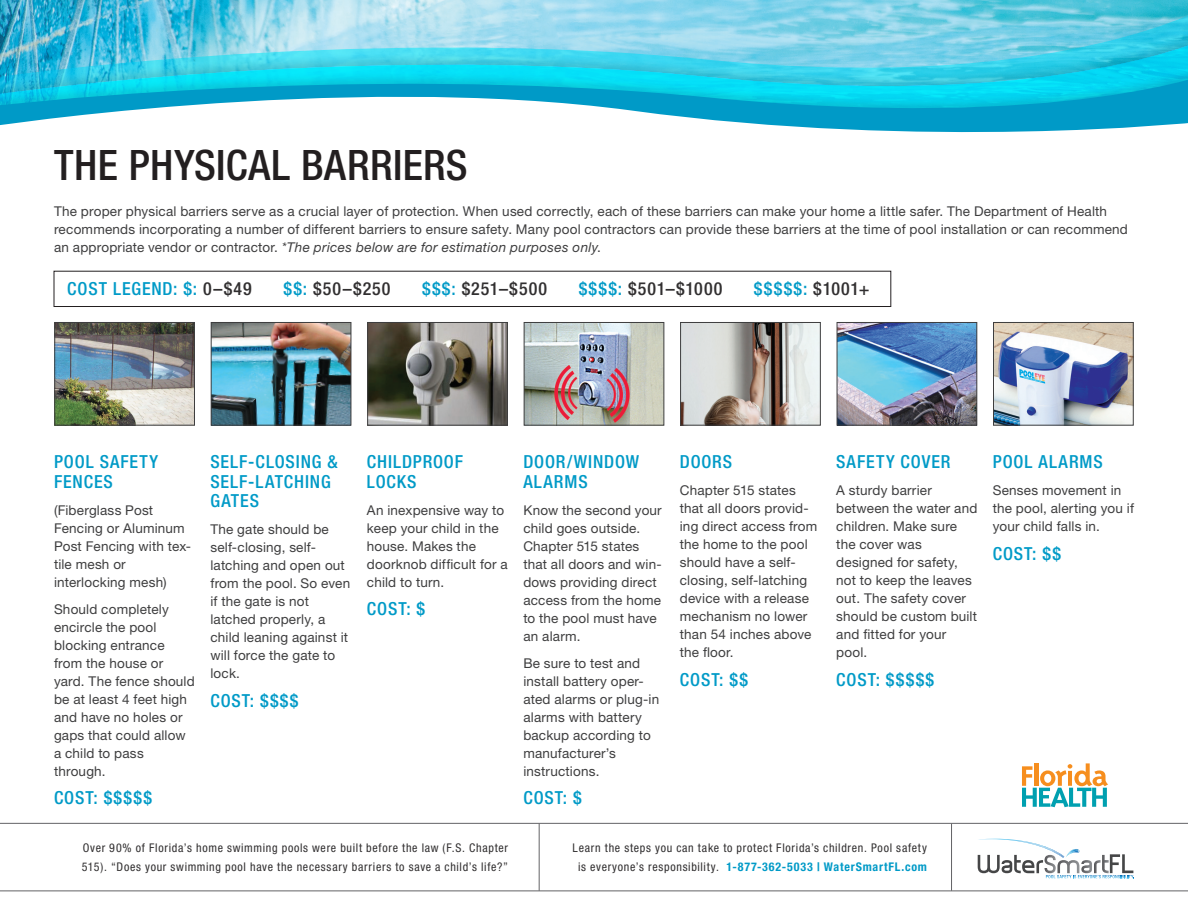
<style>
.page{position:relative;width:1188px;height:918px;background:#fff}
.page>*{position:absolute;margin:0;border:0;box-sizing:border-box;transform-origin:0 0}
.Heading_1{font:500 condensed 42px "Helvetica Neue LT Std";letter-spacing:.01em;color:#231f20}
.Heading_2_-_Barriers{font:500 condensed 18px/19.5px "Helvetica Neue LT Std";letter-spacing:.05em;color:#009ac7}
.Heading_2{font:500 condensed 18px "Helvetica Neue LT Std";letter-spacing:.055em;color:#312f30}
.Heading_2-2{font:500 condensed 18px "Helvetica Neue LT Std";letter-spacing:.05em;color:#009ac7}
.Normal_-_First_Line{font:13.5px/18px "Helvetica Neue LT Std";letter-spacing:.015em;color:#3e3e3f}
.Learn_the_steps{font:condensed 12px/19.5px "Helvetica Neue LT Std";letter-spacing:.06em;color:#312f30;text-align:center}
.s1{font-style:italic}
.s2{color:#312f30}
.s3{color:#009ac7}
.s4{font-weight:700;color:#009ac7}
</style>
<div class="page">
<svg style="left:0;top:2px;width:1188px;height:21px;background:#7acee5"></svg>
<div style="left:0;top:23px;width:1188px;height:124px;background:#231f20;opacity:.2"></div>
<svg style="left:0;top:34px;width:1188px;height:26px;background:#70d1e9"></svg>
<div style="left:0;top:60px;width:1188px;height:87px;background:#231f20;opacity:.15"></div>
<svg style="left:0;top:62px;width:1188px;height:9px;background:#33cfe8"></svg>
<svg style="left:0;top:71px;width:1188px;height:355px"></svg>
<hr style="left:0;top:823px;width:1188px;height:1px;background:#636366">
<hr style="left:0;top:891px;width:1188px;height:1px;background:#636366">
<hr style="left:951px;top:824px;width:1px;height:67px;background:#636366">
<hr style="left:539px;top:824px;width:1px;height:67px;background:#636366">
<svg style="left:978px;top:839px;width:156px;height:40px"></svg>
<svg style="left:1022px;top:763px;width:86px;height:44px"></svg>
<img style="left:56px;top:324px;width:137px;height:100px">
<div style="left:54px;top:322px;width:141px;height:104px;border:1px solid #3e3e3f"></div>
<img style="left:213px;top:324px;width:136px;height:100px">
<div style="left:211px;top:322px;width:140px;height:104px;border:1px solid #3e3e3f"></div>
<img style="left:369px;top:324px;width:137px;height:100px">
<div style="left:367px;top:322px;width:141px;height:104px;border:1px solid #3e3e3f"></div>
<img style="left:526px;top:324px;width:136px;height:100px">
<div style="left:524px;top:322px;width:140px;height:104px;border:1px solid #3e3e3f"></div>
<img style="left:682px;top:324px;width:137px;height:100px">
<div style="left:680px;top:322px;width:141px;height:104px;border:1px solid #3e3e3f"></div>
<img style="left:839px;top:324px;width:136px;height:100px">
<div style="left:837px;top:322px;width:140px;height:104px;border:1px solid #3e3e3f"></div>
<img style="left:995px;top:324px;width:137px;height:100px">
<div style="left:993px;top:322px;width:141px;height:104px;border:1px solid #3e3e3f"></div>
<div style="left:54px;top:271px;width:837px;height:36px;border:1px solid #231f20"></div>
<p class="Heading_1" style="left:54px;top:140px;width:415px">THE PHYSICAL BARRIERS</p>
<p class="Normal_-_First_Line" style="left:54px;top:202px;width:1075px">The proper physical barriers serve as a crucial layer of protection. When used correctly, each of these barriers can make your home a little safer. The Department of Health recommends incorporating a number of different barriers to ensure safety. Many pool contractors can provide these barriers at the time of pool installation or can recommend an appropriate vendor or contractor. <span class="s1">*The prices below are for estimation purposes only</span>.</p>
<p class="Heading_2-2" style="left:67px;top:278px;width:186px">COST LEGEND: $: <span class="s2">0–$49</span></p>
<p class="Heading_2" style="left:284px;top:278px;width:109px"><span class="s3">$$:</span> $50–$250</p>
<p class="Heading_2" style="left:422px;top:278px;width:126px"><span class="s3">$$$:</span> $251–$500</p>
<p class="Heading_2" style="left:579px;top:278px;width:145px"><span class="s3">$$$$:</span> $501–$1000</p>
<p class="Heading_2-2" style="left:754px;top:278px;width:117px">$$$$$: <span class="s2">$1001+</span></p>
<p class="Heading_2_-_Barriers" style="left:54px;top:452px;width:106px">POOL SAFETY<br>FENCES</p>
<p class="Normal_-_First_Line" style="left:54px;top:501px;width:139px">(Fiberglass Post<br>Fencing or Aluminum<br>Post Fencing with tex&shy;tile mesh or interlocking mesh)</p>
<p class="Normal_-_First_Line" style="left:54px;top:600px;width:142px">Should completely encircle the pool blocking entrance from the house or yard. The fence should be at least 4 feet high and have no holes or gaps that could allow a child to pass through.</p>
<p class="Heading_2_-_Barriers" style="left:54px;top:788px;width:99px">COST: $$$$$</p>
<p class="Heading_2_-_Barriers" style="left:210px;top:452px;width:129px">SELF-CLOSING &amp;<br>SELF-LATCHING<br>GATES</p>
<p class="Normal_-_First_Line" style="left:210px;top:520px;width:141px">The gate should be self-closing, self&shy;latching and open out from the pool. So even if the gate is not latched properly, a child leaning against it will force the gate to lock.</p>
<p class="Heading_2_-_Barriers" style="left:210px;top:690px;width:90px">COST: $$$$</p>
<p class="Heading_2_-_Barriers" style="left:367px;top:452px;width:98px">CHILDPROOF<br>LOCKS</p>
<p class="Normal_-_First_Line" style="left:367px;top:501px;width:142px">An inexpensive way to keep your child in the house. Makes the doorknob difficult for a child to turn.</p>
<p class="Heading_2_-_Barriers" style="left:367px;top:599px;width:60px">COST: $</p>
<p class="Learn_the_steps" style="left:82px;top:838px;width:428px;text-align:left">Over 90% of Florida’s home swimming pools were built before the law (F.S. Chapter<br>515). “Does your swimming pool have the necessary barriers to save a child’s life?”</p>
<p class="Heading_2_-_Barriers" style="left:523px;top:452px;width:117px">DOOR/WINDOW<br>ALARMS</p>
<p class="Normal_-_First_Line" style="left:523px;top:501px;width:140px">Know the second your child goes outside.<br>Chapter 515 states that all doors and win&shy;dows providing direct access from the home to the pool must have an alarm.</p>
<p class="Normal_-_First_Line" style="left:523px;top:654px;width:137px">Be sure to test and install battery oper&shy;ated alarms or plug-in alarms with battery backup according to manufacturer’s instructions.</p>
<p class="Heading_2_-_Barriers" style="left:523px;top:788px;width:60px">COST: $</p>
<p class="Heading_2_-_Barriers" style="left:680px;top:452px;width:54px">DOORS</p>
<p class="Normal_-_First_Line" style="left:680px;top:481px;width:139px">Chapter 515 states that all doors provid&shy;ing direct access from the home to the pool should have a self&shy;closing, self-latching device with a release mechanism no lower than 54 inches above the floor.</p>
<p class="Heading_2_-_Barriers" style="left:680px;top:669px;width:70px">COST: $$</p>
<p class="Heading_2_-_Barriers" style="left:836px;top:452px;width:116px">SAFETY COVER</p>
<p class="Normal_-_First_Line" style="left:836px;top:481px;width:143px">A sturdy barrier between the water and children. Make sure the cover was designed for safety, not to keep the leaves out. The safety cover should be custom built and fitted for your pool.</p>
<p class="Heading_2_-_Barriers" style="left:836px;top:669px;width:99px">COST: $$$$$</p>
<p class="Learn_the_steps" style="left:573px;top:838px;width:356px">Learn the steps you can take to protect Florida’s children. Pool safety is everyone’s responsibility. <span class="s4">1-877-362-5033 | WaterSmartFL.com</span></p>
<p class="Heading_2_-_Barriers" style="left:993px;top:452px;width:112px">POOL ALARMS</p>
<p class="Normal_-_First_Line" style="left:993px;top:481px;width:143px">Senses movement in the pool, alerting you if your child falls in.</p>
<p class="Heading_2_-_Barriers" style="left:993px;top:543px;width:70px">COST: $$</p>
</div>
